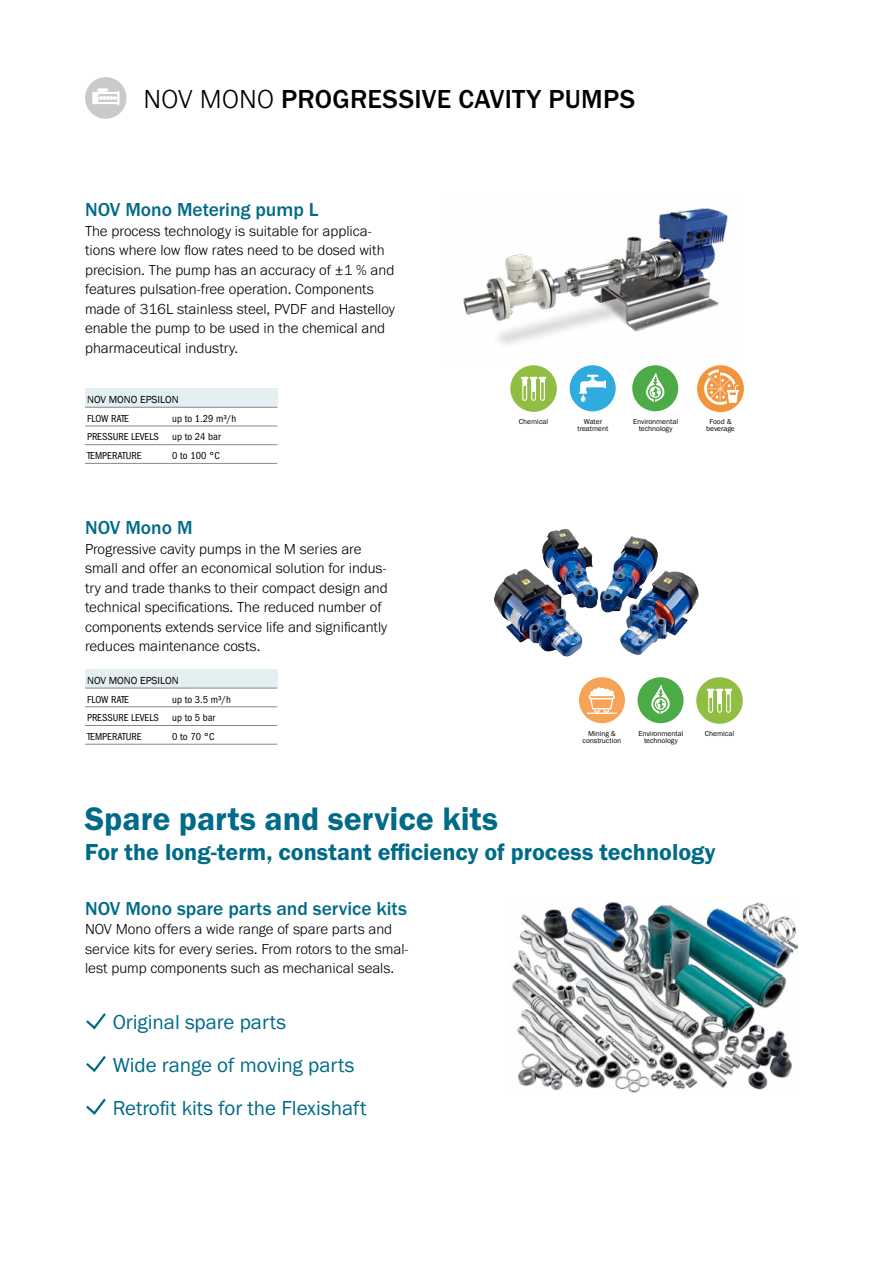
<style>
.page{position:relative;width:893px;height:1263px;background:#fff}
.page>*{position:absolute;margin:0;border:0;box-sizing:border-box;transform-origin:0 0}
.Head{font:33.75px "Franklin Gothic URW Dem";color:#006b88}
.header_H1{font:500 27px "Franklin Gothic URW";letter-spacing:.01em;color:#000}
.Head-2{font:24px "Franklin Gothic URW Dem";color:#006b88}
.sub_heading{font:21px "Franklin Gothic URW Boo";color:#006b88}
.Sub_klein{font:500 19.5px "Franklin Gothic URW";color:#006b88}
.Sub_klein-2{font:300 15px/19.5px "Franklin Gothic URW";color:#000}
.t1{font:condensed 10.5px "Franklin Gothic LT Pro";color:#000}
.t2{font:10.5px "Franklin Gothic";color:#000}
.tabelle{font:7.5px/7.5px "Franklin Gothic URW Boo";letter-spacing:-.005em;color:#000;text-align:center}
.Text{font:7.5px/7.5px "Franklin Gothic URW Boo";color:#000;text-align:center}
.s1{font-weight:300}
</style>
<div class="page">
<div style="left:85px;top:77px;width:41px;height:42px;background:#cacbc9;border-radius:21px"></div>
<svg style="left:92px;top:89px;width:27px;height:16px"></svg>
<div style="left:85px;top:389px;width:192px;height:18px;background:#e4eff2"></div>
<hr style="left:85px;top:407px;width:85px;height:1px;background:#87888a">
<hr style="left:170px;top:407px;width:107px;height:1px;background:#87888a">
<hr style="left:85px;top:426px;width:85px;height:1px;background:#87888a">
<hr style="left:170px;top:426px;width:107px;height:1px;background:#87888a">
<hr style="left:85px;top:444px;width:85px;height:1px;background:#87888a">
<hr style="left:170px;top:444px;width:107px;height:1px;background:#87888a">
<hr style="left:85px;top:463px;width:85px;height:1px;background:#87888a">
<hr style="left:170px;top:463px;width:107px;height:1px;background:#87888a">
<img style="left:463px;top:208px;width:265px;height:137px">
<div style="left:85px;top:669px;width:192px;height:19px;background:#e4eff2"></div>
<hr style="left:85px;top:688px;width:85px;height:1px;background:#87888a">
<hr style="left:170px;top:688px;width:107px;height:1px;background:#87888a">
<hr style="left:85px;top:706px;width:85px;height:1px;background:#87888a">
<hr style="left:170px;top:706px;width:107px;height:1px;background:#87888a">
<hr style="left:85px;top:725px;width:85px;height:1px;background:#87888a">
<hr style="left:170px;top:725px;width:107px;height:1px;background:#87888a">
<hr style="left:85px;top:744px;width:85px;height:1px;background:#87888a">
<hr style="left:170px;top:744px;width:107px;height:1px;background:#87888a">
<img style="left:494px;top:528px;width:164px;height:129px">
<img style="left:512px;top:902px;width:285px;height:191px">
<svg style="left:86px;top:1056px;width:20px;height:17px"></svg>
<svg style="left:86px;top:1013px;width:20px;height:17px"></svg>
<svg style="left:86px;top:1098px;width:20px;height:17px"></svg>
<div style="left:697px;top:365px;width:47px;height:47px;background:#f2943d;border-radius:50%"></div>
<svg style="left:704px;top:369px;width:35px;height:36px"></svg>
<div style="left:632px;top:365px;width:46px;height:46px;background:#4caa47;border-radius:23px"></div>
<svg style="left:646px;top:373px;width:18px;height:29px"></svg>
<div style="left:510px;top:365px;width:47px;height:47px;background:#90be43;border-radius:23px"></div>
<svg style="left:521px;top:377px;width:25px;height:23px"></svg>
<div style="left:570px;top:365px;width:46px;height:46px;background:#2fabde;border-radius:23px"></div>
<svg style="left:579px;top:375px;width:27px;height:27px"></svg>
<div style="left:638px;top:677px;width:46px;height:46px;background:#4caa47;border-radius:23px"></div>
<svg style="left:651px;top:685px;width:19px;height:29px"></svg>
<div style="left:696px;top:677px;width:47px;height:47px;background:#90be43;border-radius:23px"></div>
<svg style="left:707px;top:689px;width:25px;height:23px"></svg>
<div style="left:579px;top:677px;width:46px;height:46px;background:#f5a457;border-radius:23px"></div>
<svg style="left:590px;top:687px;width:24px;height:25px"></svg>
<div style="left:589px;top:695px;width:26px;height:4px;border:1px solid #fff"></div>
<hr style="left:587px;top:712px;width:30px;height:2px;background:#fff">
<p class="header_H1" style="left:144px;top:82px;width:493px"><span class="s1">NOV MONO</span> PROGRESSIVE CAVITY PUMPS</p>
<p class="Sub_klein" style="left:85px;top:197px;width:235px">NOV Mono Metering pump L</p>
<p class="Sub_klein-2" style="left:85px;top:221px;width:311px">The process technology is suitable for applica&shy;tions where low flow rates need to be dosed with precision. The pump has an accuracy of ±1 % and features pulsation-free operation. Components made of 316L stainless steel, PVDF and Hastelloy enable the pump to be used in the chemical and pharmaceutical industry.</p>
<p class="t2" style="left:87px;top:393px;width:93px">NOV MONO EPSILON</p>
<p class="t1" style="left:87px;top:412px;width:43px">FLOW RATE</p>
<p class="t1" style="left:172px;top:412px;width:66px">up to 1.29 m³/h</p>
<p class="t1" style="left:87px;top:431px;width:73px">PRESSURE LEVELS</p>
<p class="t1" style="left:172px;top:431px;width:50px">up to 24 bar</p>
<p class="t1" style="left:87px;top:450px;width:56px">TEMPERATURE</p>
<p class="t1" style="left:172px;top:450px;width:49px">0 to 100 °C</p>
<p class="Sub_klein" style="left:85px;top:516px;width:109px">NOV Mono M</p>
<p class="Sub_klein-2" style="left:85px;top:539px;width:304px">Progressive cavity pumps in the M series are small and offer an economical solution for indus&shy;try and trade thanks to their compact design and technical specifications. The reduced number of components extends service life and significantly reduces maintenance costs.</p>
<p class="t2" style="left:87px;top:674px;width:93px">NOV MONO EPSILON</p>
<p class="t1" style="left:87px;top:693px;width:43px">FLOW RATE</p>
<p class="t1" style="left:172px;top:693px;width:60px">up to 3.5 m³/h</p>
<p class="t1" style="left:87px;top:712px;width:73px">PRESSURE LEVELS</p>
<p class="t1" style="left:172px;top:712px;width:45px">up to 5 bar</p>
<p class="t1" style="left:87px;top:730px;width:56px">TEMPERATURE</p>
<p class="t1" style="left:172px;top:730px;width:44px">0 to 70 °C</p>
<p class="Text" style="left:519px;top:417px;width:31px">Chemical</p>
<p class="Text" style="left:577px;top:417px;width:33px">Water treatment</p>
<p class="tabelle" style="left:633px;top:417px;width:47px">Environmental technology</p>
<p class="tabelle" style="left:706px;top:417px;width:30px">Food &amp; beverage</p>
<p class="tabelle" style="left:588px;top:729px;width:29px">Mining &amp;</p>
<p class="Text" style="left:705px;top:729px;width:31px">Chemical</p>
<p class="tabelle" style="left:582px;top:737px;width:40px">construction</p>
<p class="tabelle" style="left:638px;top:729px;width:47px">Environmental technology</p>
<p class="Head" style="left:85px;top:798px;width:415px">Spare parts and service kits</p>
<p class="Head-2" style="left:85px;top:837px;width:632px">For the long-term, constant efficiency of process technology</p>
<p class="Sub_klein" style="left:85px;top:896px;width:323px">NOV Mono spare parts and service kits</p>
<p class="Sub_klein-2" style="left:85px;top:919px;width:325px">NOV Mono offers a wide range of spare parts and service kits for every series. From rotors to the smal&shy;lest pump components such as mechanical seals.</p>
<p class="sub_heading" style="left:113px;top:1009px;width:175px">Original spare parts</p>
<p class="sub_heading" style="left:113px;top:1052px;width:243px">Wide range of moving parts</p>
<p class="sub_heading" style="left:113px;top:1095px;width:255px">Retrofit kits for the Flexishaft</p>
</div>
